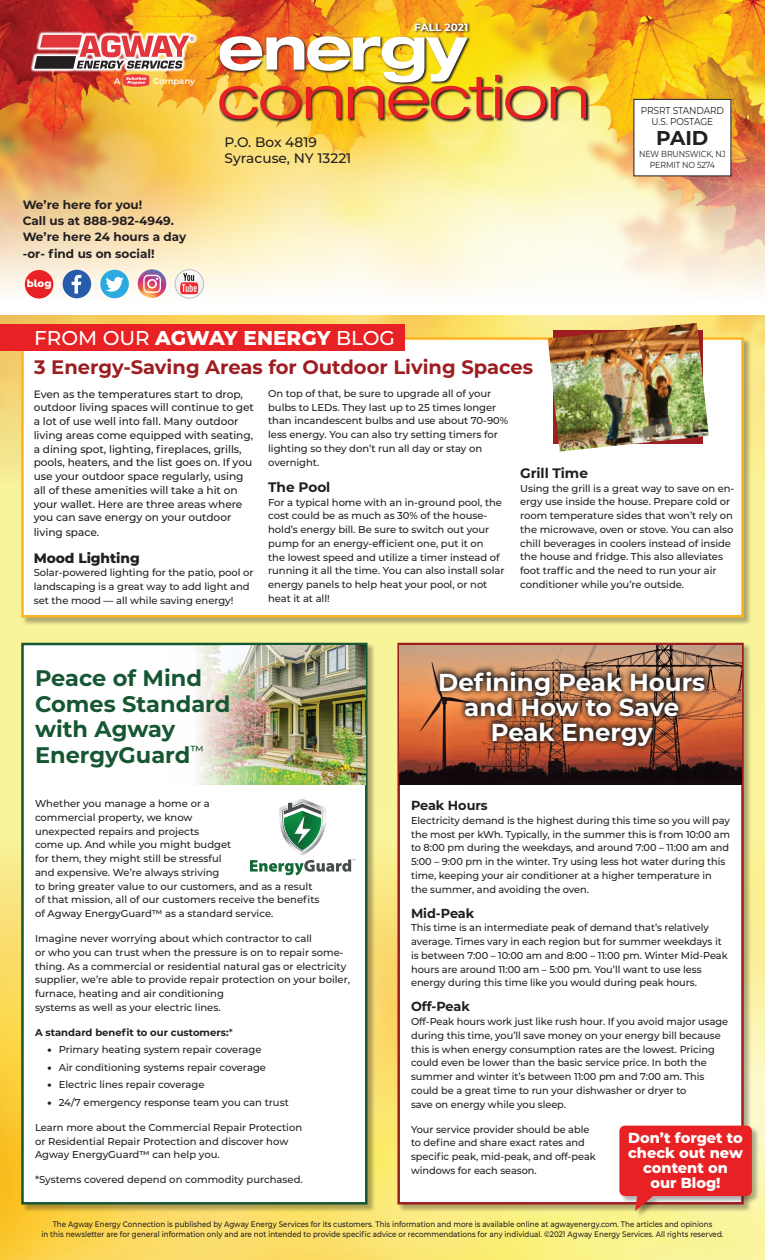
<style>
.page{position:relative;width:765px;height:1260px;background:#fff}
.page>*{position:absolute;margin:0;border:0;box-sizing:border-box;transform-origin:0 0}
.t1{font:700 24.5px/25px "Montserrat";color:#fff;text-align:center}
.t2{font:700 22.5px/25.6px "Montserrat";color:#165632}
.t3{font:500 20px "Montserrat";color:#fff}
.t4{font:700 20px "Montserrat";color:#231f20}
.t5{font:700 19.5px "Montserrat";color:#9e1d21}
.t6{font:800 14.5px/15px "Montserrat";color:#fff;text-align:center}
.t7{font:500 13.75px/16.5px "Montserrat";color:#231f20}
.t8{font:700 13.75px "Montserrat";letter-spacing:-.005em;color:#231f20}
.t9{font:800 13.75px "Montserrat";letter-spacing:-.005em;color:#231f20}
.t10{font:700 13.12px "Montserrat";letter-spacing:-.005em;color:#231f20}
.t11{font:700 12px/16.2px "Montserrat";color:#231f20}
.t12{font:500 10.62px/13.8px "Montserrat";letter-spacing:-.005em;color:#231f20}
.t13{font:700 10.62px "Montserrat";color:#fff}
.t14{font:800 10.12px "Montserrat Alternates";color:#fff}
.t15{font:500 10px/13.8px "Montserrat";letter-spacing:-.005em;color:#231f20}
.t16{font:700 10px "Montserrat";color:#231f20}
.t17{font:10px/11.2px "Montserrat";letter-spacing:-.01em;color:#231f20;text-align:center;scale:.9 1}
.t18{font:8.75px/11.2px "Montserrat";letter-spacing:-.01em;color:#231f20;text-align:center;scale:.9 1}
.t19{font:600 8.5px "Montserrat";letter-spacing:-.005em;color:#fff}
.t20{font:500 8px/9.6px "Montserrat";color:#231f20;text-align:center;scale:.9 1}
.s1{font-weight:800}
.s2{font-weight:500}
.s3{font-weight:900}
</style>
<div class="page">
<img style="left:0;top:0;width:765px;height:535px">
<img style="left:0;top:539px;width:765px;height:721px">
<div style="left:22px;top:337px;width:730px;height:288px;background:#231f20;opacity:.35"></div>
<div style="left:21px;top:337px;width:723px;height:281px;background:#fff;border:2px solid #fcb423"></div>
<img style="left:0;top:102px;width:765px;height:213px">
<svg style="left:30px;top:31px;width:168px;height:42px"></svg>
<img style="left:34px;top:35px;width:160px;height:52px">
<svg style="left:414px;top:23px;width:57px;height:11px"></svg>
<svg style="left:219px;top:36px;width:370px;height:87px"></svg>
<img style="left:219px;top:36px;width:367px;height:83px">
<div style="left:0;top:324px;width:405px;height:27px;background:#e72124"></div>
<div style="left:634px;top:99px;width:97px;height:77px;background:#fff"></div>
<img style="left:548px;top:323px;width:161px;height:129px">
<div style="left:22px;top:643px;width:354px;height:570px;background:#231f20;opacity:.35"></div>
<div style="left:21px;top:643px;width:347px;height:562px;background:#fff;border:2px solid #165632"></div>
<svg style="left:250px;top:799px;width:105px;height:76px"></svg>
<img style="left:165px;top:645px;width:200px;height:140px">
<div style="left:398px;top:643px;width:354px;height:570px;background:#231f20;opacity:.35"></div>
<div style="left:397px;top:643px;width:347px;height:562px;background:#fff;border:2px solid #9e1d21"></div>
<img style="left:400px;top:645px;width:341px;height:140px">
<svg style="left:433px;top:664px;width:279px;height:89px"></svg>
<div style="left:620px;top:1126px;width:140px;height:92px;background:#231f20;opacity:.35"></div>
<svg style="left:619px;top:1126px;width:133px;height:85px"></svg>
<div style="left:100px;top:270px;width:29px;height:28px;background:#2aaae1;border-radius:50%"></div>
<svg style="left:106px;top:277px;width:18px;height:15px"></svg>
<div style="left:63px;top:270px;width:28px;height:28px;background:#275caa;border-radius:50%"></div>
<svg style="left:72px;top:275px;width:9px;height:19px"></svg>
<svg style="left:138px;top:269px;width:28px;height:29px"></svg>
<svg style="left:143px;top:275px;width:18px;height:18px"></svg>
<svg style="left:175px;top:270px;width:29px;height:28px"></svg>
<div style="left:175px;top:269px;width:29px;height:29px;border:1px solid #bcbdc0;border-radius:50%"></div>
<div style="left:25px;top:270px;width:28px;height:29px;background:#e72124;border-radius:50%"></div>
<p class="t19" style="left:114px;top:75px;width:8px">A</p>
<p class="t19" style="left:153px;top:75px;width:43px">Company</p>
<p class="t11" style="left:23px;top:196px;width:165px">We’re here for you!<br>Call us at 888-982-4949.<br>We’re here 24 hours a day -or- find us on social!</p>
<p class="t14" style="left:27px;top:276px;width:26px">blog</p>
<h3 class="t7" style="left:225px;top:133px;width:128px">P.O. Box 4819<br>Syracuse, NY 13221</h3>
<h3 class="t3" style="left:34px;top:324px;width:362px">FROM OUR <span class="s1">AGWAY ENERGY</span> BLOG</h3>
<p class="t13" style="left:414px;top:20px;width:56px">FALL 2021</p>
<p class="t17" style="left:641px;top:105px;width:94px">PRSRT STANDARD<br>U.S. POSTAGE</p>
<h3 class="t4" style="left:656px;top:124px;width:54px">PAID</h3>
<p class="t18" style="left:639px;top:148px;width:98px">NEW BRUNSWICK, NJ<br>PERMIT NO 5274</p>
<h3 class="t5" style="left:34px;top:353px;width:501px">3 Energy-Saving Areas for Outdoor Living Spaces</h3>
<p class="t15" style="left:268px;top:386px;width:241px">On top of that, be sure to upgrade all of your bulbs to LEDs. They last up to 25 times longer than incandescent bulbs and use about 70-90% less energy. You can also try setting timers for lighting so they don’t run all day or stay on overnight.</p>
<h3 class="t8" style="left:268px;top:477px;width:64px">The Pool</h3>
<p class="t15" style="left:268px;top:495px;width:238px">For a typical home with an in-ground pool, the cost could be as much as 30% of the house&shy;hold’s energy bill. Be sure to switch out your pump for an energy-efficient one, put it on<br>the lowest speed and utilize a timer instead of running it all the time. You can also install solar energy panels to help heat your pool, or not heat it at all!</p>
<p class="t12" style="left:34px;top:386px;width:222px">Even as the temperatures start to drop, outdoor living spaces will continue to get a lot of use well into fall. Many outdoor living areas come equipped with seating, a dining spot, lighting, fireplaces, grills, pools, heaters, and the list goes on. If you use your outdoor space regularly, using all of these amenities will take a hit on your wallet. Here are three areas where you can save energy on your outdoor</p>
<p class="t12" style="left:34px;top:525px;width:67px">living space.</p>
<h3 class="t9" style="left:34px;top:548px;width:107px">Mood Lighting</h3>
<p class="t15" style="left:34px;top:565px;width:221px">Solar-powered lighting for the patio, pool or landscaping is a great way to add light and set the mood — all while saving energy!</p>
<h3 class="t8" style="left:520px;top:463px;width:69px">Grill Time</h3>
<p class="t15" style="left:520px;top:481px;width:216px">Using the grill is a great way to save on en&shy;ergy use inside the house. Prepare cold or room temperature sides that won’t rely on the microwave, oven or stove. You can also chill beverages in coolers instead of inside the house and fridge. This also alleviates foot traffic and the need to run your air conditioner while you’re outside.</p>
<h2 class="t2" style="left:35px;top:664px;width:197px">Peace of Mind<br>Comes Standard with Agway<br>EnergyGuard<sup>™</sup></h2>
<h1 class="t1" style="left:438px;top:668px;width:269px">Defining Peak Hours and How to Save<br>Peak Energy</h1>
<h3 class="t10" style="left:411px;top:796px;width:78px">Peak Hours</h3>
<p class="t15" style="left:411px;top:813px;width:321px">Electricity demand is the highest during this time so you will pay the most per kWh. Typically, in the summer this is from 10:00 am to 8:00 pm during the weekdays, and around 7:00 – 11:00 am and 5:00 – 9:00 pm in the winter. Try using less hot water during this time, keeping your air conditioner at a higher temperature in the summer, and avoiding the oven.</p>
<h3 class="t10" style="left:411px;top:904px;width:65px">Mid-Peak</h3>
<p class="t15" style="left:411px;top:921px;width:318px">This time is an intermediate peak of demand that’s relatively average. Times vary in each region but for summer weekdays it is between 7:00 – 10:00 am and 8:00 – 11:00 pm. Winter Mid-Peak hours are around 11:00 am – 5:00 pm. You’ll want to use less energy during this time like you would during peak hours.</p>
<h3 class="t10" style="left:411px;top:997px;width:60px">Off-Peak</h3>
<p class="t15" style="left:411px;top:1014px;width:319px">Off-Peak hours work just like rush hour. If you avoid major usage during this time, you’ll save money on your energy bill because this is when energy consumption rates are the lowest. Pricing could even be lower than the basic service price. In both the summer and winter it’s between 11:00 pm and 7:00 am. This could be a great time to run your dishwasher or dryer to<br>save on energy while you sleep.</p>
<p class="t15" style="left:411px;top:1122px;width:186px">Your service provider should be able to define and share exact rates and specific peak, mid-peak, and off-peak windows for each season.</p>
<h3 class="t6" style="left:628px;top:1130px;width:116px">Don’t forget to check out new content on<br>our Blog!</h3>
<p class="t15" style="left:35px;top:796px;width:286px">Whether you manage a home or a<br>commercial property, we know<br>unexpected repairs and projects<br>come up. And while you might budget<br>for them, they might still be stressful<br>and expensive. We’re always striving<br>to bring greater value to our customers, and as a result of that mission, all of our customers receive the benefits of Agway EnergyGuard™ as a standard service.</p>
<p class="t15" style="left:35px;top:931px;width:317px">Imagine never worrying about which contractor to call<br>or who you can trust when the pressure is on to repair some&shy;thing. As a commercial or residential natural gas or electricity supplier, we’re able to provide repair protection on your boiler, furnace, heating and air conditioning<br>systems as well as your electric lines.</p>
<p class="t16" style="left:35px;top:1025px;width:199px">A standard benefit to our customers:<span class="s2">*</span></p>
<p class="t15" style="left:48px;top:1043px;width:215px"><span class="s3">•</span> Primary heating system repair coverage</p>
<p class="t15" style="left:48px;top:1060px;width:220px"><span class="s3">•</span> Air conditioning systems repair coverage</p>
<p class="t15" style="left:48px;top:1078px;width:159px"><span class="s3">•</span> Electric lines repair coverage</p>
<p class="t15" style="left:48px;top:1095px;width:243px"><span class="s3">•</span> 24/7 emergency response team you can trust</p>
<p class="t15" style="left:35px;top:1120px;width:269px">Learn more about the Commercial Repair Protection or Residential Repair Protection and discover how<br>Agway EnergyGuard™ can help you.</p>
<p class="t15" style="left:35px;top:1173px;width:269px">*Systems covered depend on commodity purchased.</p>
<p class="t20" style="left:41px;top:1219px;width:759px">The Agway Energy Connection is published by Agway Energy Services for its customers. This information and more is available online at agwayenergy.com. The articles and opinions<br>in this newsletter are for general information only and are not intended to provide specific advice or recommendations for any individual. ©2021 Agway Energy Services. All rights reserved.</p>
</div>
